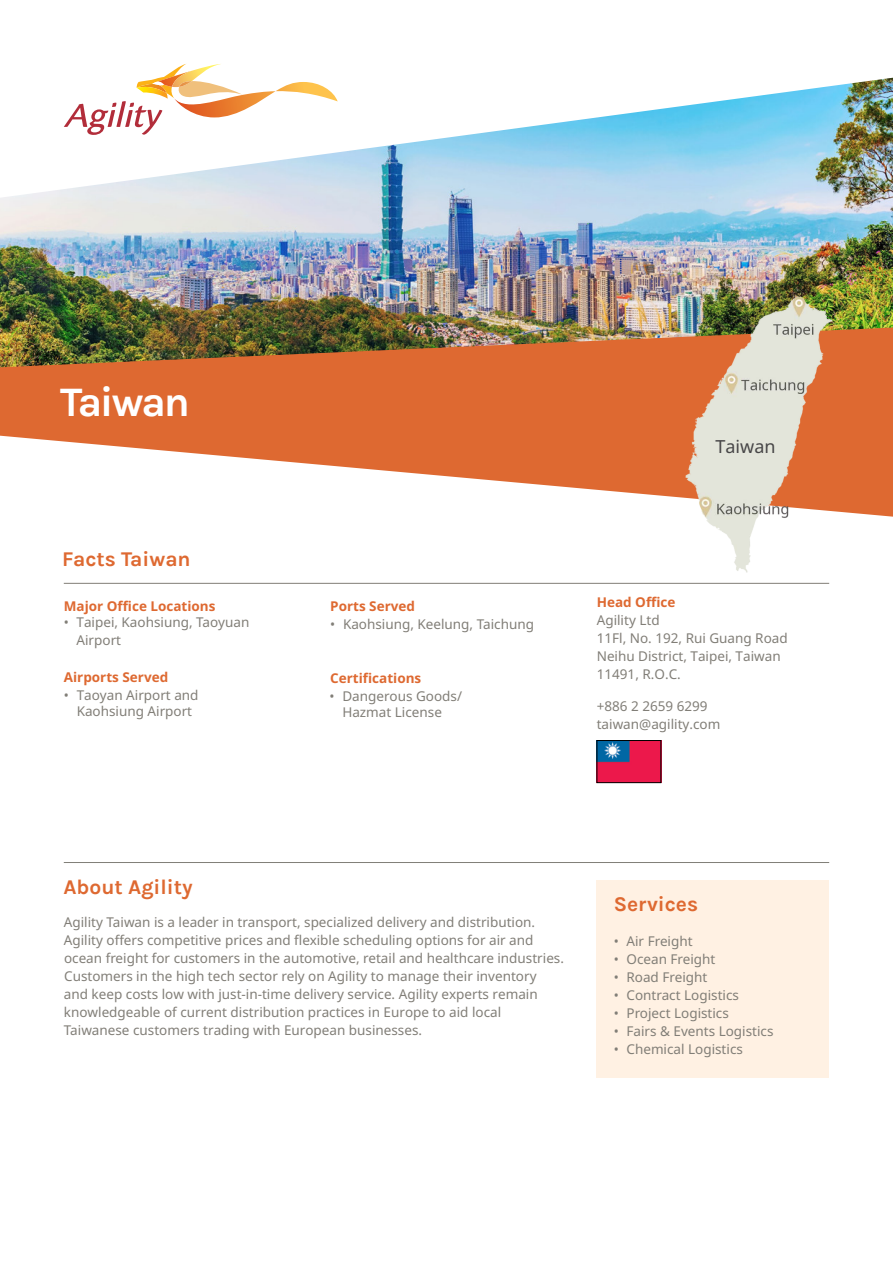
<style>
.page{position:relative;width:893px;height:1263px;background:#fff}
.page>*{position:absolute;margin:0;border:0;box-sizing:border-box;transform-origin:0 0}
.t1{font:700 42px "Karla";letter-spacing:-.05em;color:#fff}
.t2{font:700 21px "Karla";color:#de6931}
.t3{font:18px "Noto Sans";color:#474647}
.t4{font:13.5px/18px "Noto Sans";color:#817e77}
.t5{font:700 13.5px "Noto Sans";color:#de6931}
</style>
<div class="page">
<img style="left:0;top:198px;width:893px;height:129px">
<svg style="left:0;top:327px;width:893px;height:190px;fill:#de6931"></svg>
<svg style="left:3px;top:77px;width:890px;height:121px"></svg>
<img style="left:599px;top:742px;width:60px;height:39px">
<div style="left:597px;top:740px;width:64px;height:43px;border:1px solid #000"></div>
<svg style="left:64px;top:64px;width:274px;height:71px"></svg>
<img style="left:633px;top:286px;width:216px;height:287px">
<hr style="left:64px;top:862px;width:765px;height:1px;background:#817e77">
<hr style="left:64px;top:583px;width:765px;height:1px;background:#817e77">
<div style="left:597px;top:880px;width:232px;height:197px;background:#fff1e3"></div>
<h1 class="t1" style="left:60px;top:378px;width:131px">Taiwan</h1>
<h2 class="t2" style="left:62px;top:546px;width:130px">Facts Taiwan</h2>
<p class="t5" style="left:64px;top:596px;width:153px">Major Office Locations</p>
<p class="t4" style="left:77px;top:613px;width:174px;text-indent:-13px">• Taipei, Kaohsiung, Taoyuan<br>Airport</p>
<p class="t5" style="left:64px;top:667px;width:106px">Airports Served</p>
<p class="t4" style="left:64px;top:687px;width:136px;line-height:16.2px;text-align:center">• Taoyan Airport and<br>Kaohsiung Airport</p>
<p class="t5" style="left:330px;top:596px;width:86px">Ports Served</p>
<p class="t4" style="left:330px;top:615px;width:205px">• Kaohsiung, Keelung, Taichung</p>
<p class="t5" style="left:330px;top:668px;width:93px">Certifications</p>
<p class="t4" style="left:330px;top:688px;width:134px;line-height:16.2px;text-align:center">• Dangerous Goods/<br>Hazmat License</p>
<h3 class="t3" style="left:715px;top:434px;width:62px">Taiwan</h3>
<p class="t5" style="left:597px;top:593px;width:80px">Head Office</p>
<p class="t4" style="left:597px;top:611px;width:192px">Agility Ltd<br>11Fl, No. 192, Rui Guang Road<br>Neihu District, Taipei, Taiwan<br>11491, R.O.C.</p>
<p class="t4" style="left:597px;top:697px;width:125px">+886 2 2659 6299 taiwan@agility.com</p>
<h2 class="t2" style="left:63px;top:875px;width:131px">About Agility</h2>
<p class="t4" style="left:64px;top:913px;width:502px">Agility Taiwan is a leader in transport, specialized delivery and distribution.<br>Agility offers competitive prices and flexible scheduling options for air and ocean freight for customers in the automotive, retail and healthcare industries.<br>Customers in the high tech sector rely on Agility to manage their inventory<br>and keep costs low with just-in-time delivery service. Agility experts remain knowledgeable of current distribution practices in Europe to aid local Taiwanese customers trading with European businesses.</p>
<h2 class="t2" style="left:614px;top:892px;width:86px">Services</h2>
<p class="t4" style="left:614px;top:932px;width:80px">• Air Freight</p>
<p class="t4" style="left:614px;top:950px;width:103px">• Ocean Freight</p>
<p class="t4" style="left:614px;top:968px;width:95px">• Road Freight</p>
<p class="t4" style="left:614px;top:986px;width:127px">• Contract Logistics</p>
<p class="t4" style="left:614px;top:1004px;width:117px">• Project Logistics</p>
<p class="t4" style="left:614px;top:1022px;width:161px">• Fairs &amp; Events Logistics</p>
<p class="t4" style="left:614px;top:1040px;width:131px">• Chemical Logistics</p>
</div>
